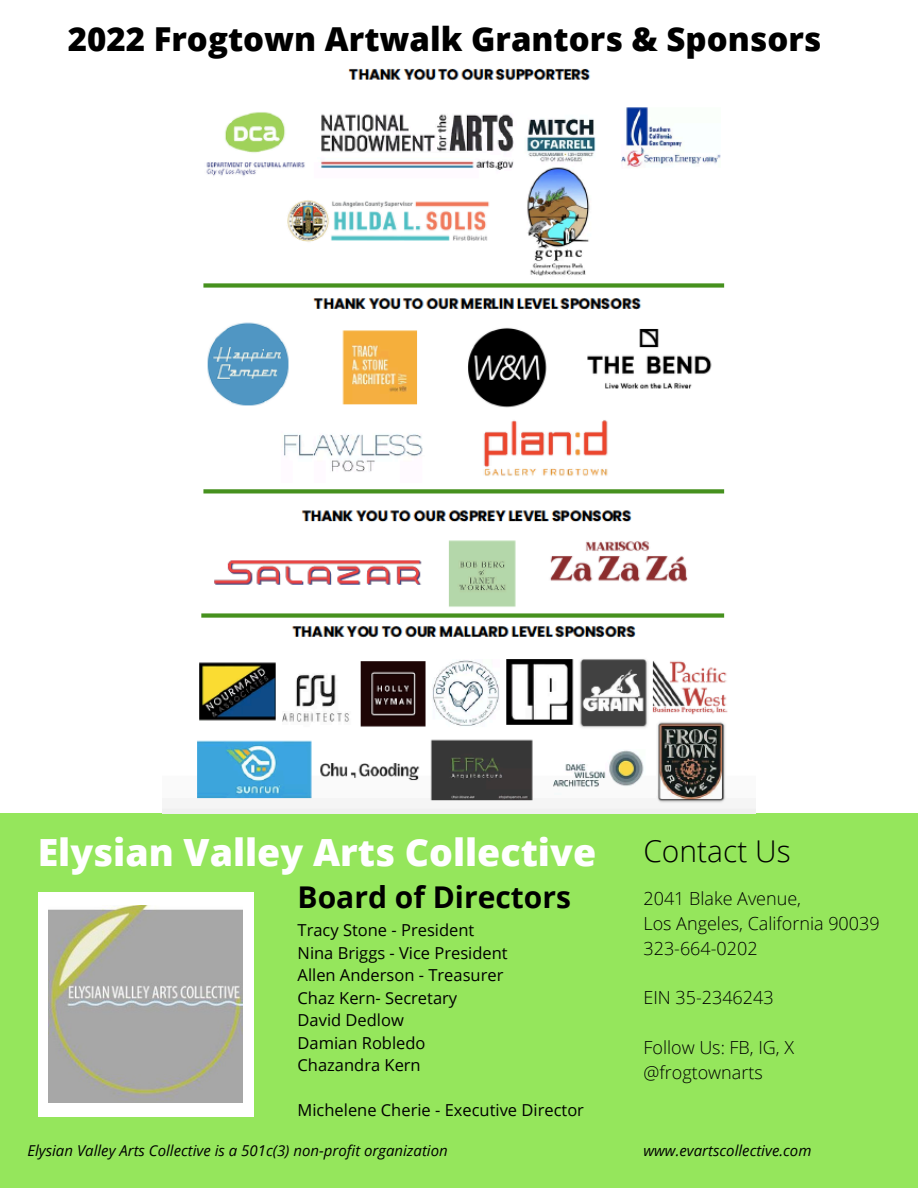
<style>
.page{position:relative;width:918px;height:1188px;background:#fff}
.page>*{position:absolute;margin:0;border:0;box-sizing:border-box;transform-origin:0 0}
.t1{font:800 37.5px "Open Sans";color:#fff}
.t2{font:800 33px "Open Sans";color:#000}
.t3{font:700 30px "Open Sans";color:#000}
.t4{font:300 30px "Open Sans";color:#000}
.t5{font:300 18px/24.8px "Open Sans";color:#000}
.t6{font:16.5px/22.5px "Open Sans";color:#000}
.t7{font:italic 15px "Open Sans";color:#000}
</style>
<div class="page">
<div style="left:0;top:814px;width:918px;height:374px;background:#95e65c"></div>
<div style="left:38px;top:892px;width:215px;height:224px;background:#fff"></div>
<img style="left:49px;top:906px;width:194px;height:197px">
<img style="left:162px;top:68px;width:593px;height:746px">
<p class="t2" style="left:68px;top:16px;width:755px">2022 Frogtown Artwalk Grantors &amp; Sponsors</p>
<h2 class="t1" style="left:38px;top:826px;width:560px">Elysian Valley Arts Collective</h2>
<h5 class="t3" style="left:298px;top:876px;width:275px">Board of Directors</h5>
<h1 class="t6" style="left:298px;top:919px;width:212px">Tracy Stone - President<br>Nina Briggs - Vice President<br>Allen Anderson - Treasurer<br>Chaz Kern- Secretary<br>David Dedlow<br>Damian Robledo<br>Chazandra Kern</h1>
<h3 class="t6" style="left:298px;top:1099px;width:288px">Michelene Cherie - Executive Director</h3>
<h5 class="t4" style="left:643px;top:830px;width:149px">Contact Us</h5>
<h5 class="t5" style="left:643px;top:886px;width:238px">2041 Blake Avenue,<br>Los Angeles, California 90039<br>323-664-0202</h5>
<h4 class="t5" style="left:643px;top:985px;width:132px">EIN 35-2346243</h4>
<h5 class="t5" style="left:643px;top:1035px;width:152px">Follow Us: FB, IG, X @frogtownarts</h5>
<p class="t7" style="left:27px;top:1140px;width:422px">Elysian Valley Arts Collective is a 501c(3) non-profit organization</p>
<p class="t7" style="left:643px;top:1140px;width:169px">www.evartscollective.com</p>
</div>
